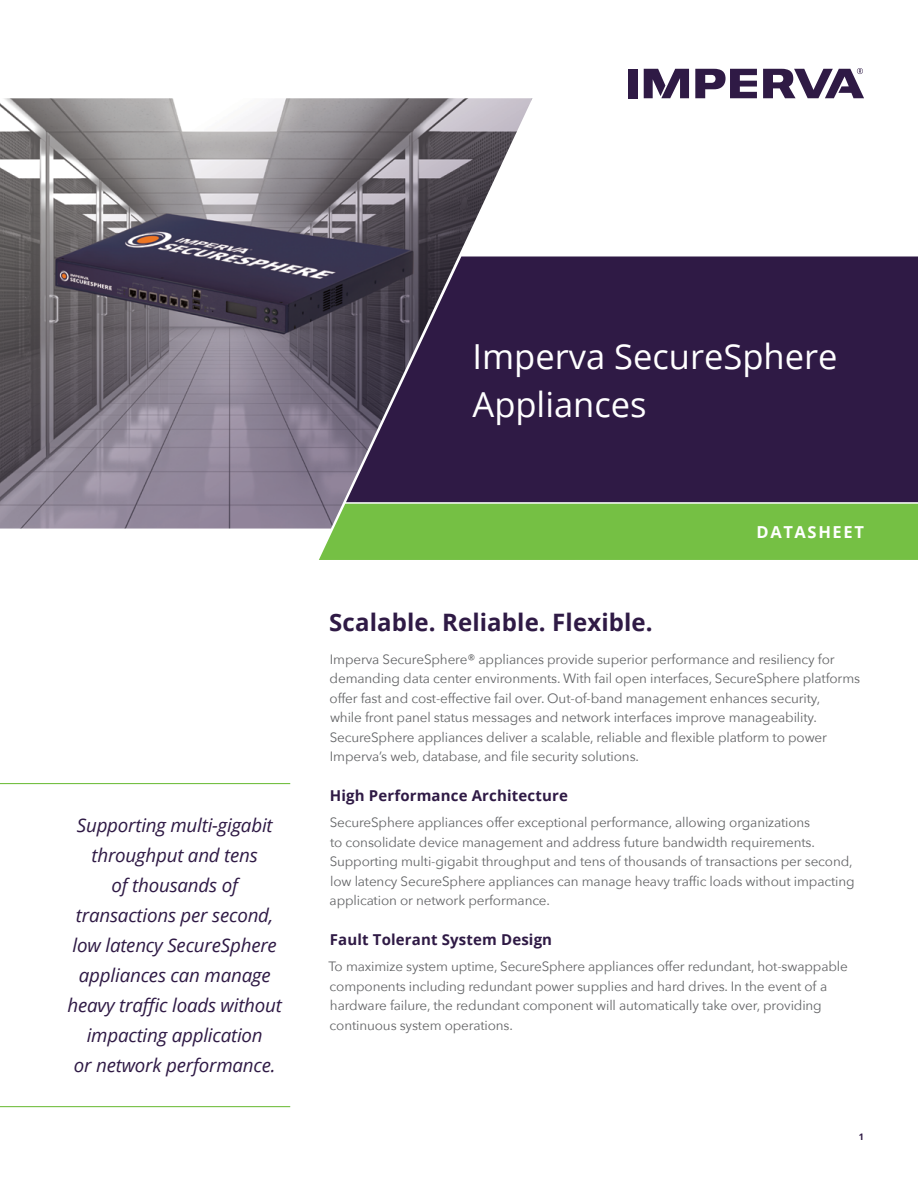
<style>
.page{position:relative;width:918px;height:1188px;background:#fff}
.page>*{position:absolute;margin:0;border:0;box-sizing:border-box;transform-origin:0 0}
.t1{font:34.5px/48px "Open Sans";color:#fff}
.t2{font:700 24px "Open Sans";letter-spacing:.005em;color:#2f1a45}
.t3{font:italic 18.75px/30px "Open Sans";letter-spacing:-.01em;color:#2f1a45;text-align:center}
.t4{font:700 16.5px "Open Sans";letter-spacing:.1em;color:#fff}
.t5{font:700 15px "Open Sans";letter-spacing:.01em;color:#2f1a45}
.t6{font:13.5px/19.5px "Avenir Next";letter-spacing:-.01em;color:#636466}
.t7{font:700 9px "Open Sans";color:#2f1a45}
</style>
<div class="page">
<div style="left:628px;top:69px;width:9px;height:29px;background:#2f1a45"></div>
<svg style="left:695px;top:69px;width:62px;height:29px"></svg>
<svg style="left:644px;top:69px;width:45px;height:29px"></svg>
<svg style="left:763px;top:68px;width:101px;height:30px"></svg>
<img style="left:0;top:98px;width:532px;height:431px">
<div style="left:319px;top:504px;width:599px;height:56px;background:#75c044"></div>
<svg style="left:346px;top:256px;width:572px;height:246px;background:#321f47"></svg>
<hr style="left:0;top:1106px;width:290px;height:1px;background:#75c044">
<hr style="left:0;top:783px;width:290px;height:1px;background:#75c044">
<h3 class="t3" style="left:68px;top:809px;width:216px">Supporting multi-gigabit throughput and tens<br>of thousands of transactions per second, low latency SecureSphere appliances can manage heavy traffic loads without impacting application<br>or network performance.</h3>
<h1 class="t1" style="left:472px;top:331px;width:367px">Imperva SecureSphere<br>Appliances</h1>
<p class="t4" style="left:757px;top:521px;width:109px">DATASHEET</p>
<h2 class="t2" style="left:329px;top:605px;width:325px">Scalable. Reliable. Flexible.</h2>
<p class="t6" style="left:330px;top:649px;width:532px">Imperva SecureSphere® appliances provide superior performance and resiliency for demanding data center environments. With fail open interfaces, SecureSphere platforms offer fast and cost-effective fail over. Out-of-band management enhances security,<br>while front panel status messages and network interfaces improve manageability.<br>SecureSphere appliances deliver a scalable, reliable and flexible platform to power Imperva’s web, database, and file security solutions.</p>
<p class="t5" style="left:330px;top:785px;width:240px">High Performance Architecture</p>
<p class="t6" style="left:330px;top:812px;width:527px">SecureSphere appliances offer exceptional performance, allowing organizations<br>to consolidate device management and address future bandwidth requirements.<br>Supporting multi-gigabit throughput and tens of thousands of transactions per second, low latency SecureSphere appliances can manage heavy traffic loads without impacting application or network performance.</p>
<p class="t5" style="left:330px;top:929px;width:224px">Fault Tolerant System Design</p>
<p class="t6" style="left:328px;top:956px;width:521px">To maximize system uptime, SecureSphere appliances offer redundant, hot-swappable components including redundant power supplies and hard drives. In the event of a hardware failure, the redundant component will automatically take over, providing continuous system operations.</p>
<p class="t7" style="left:859px;top:1131px;width:7px">1</p>
</div>
